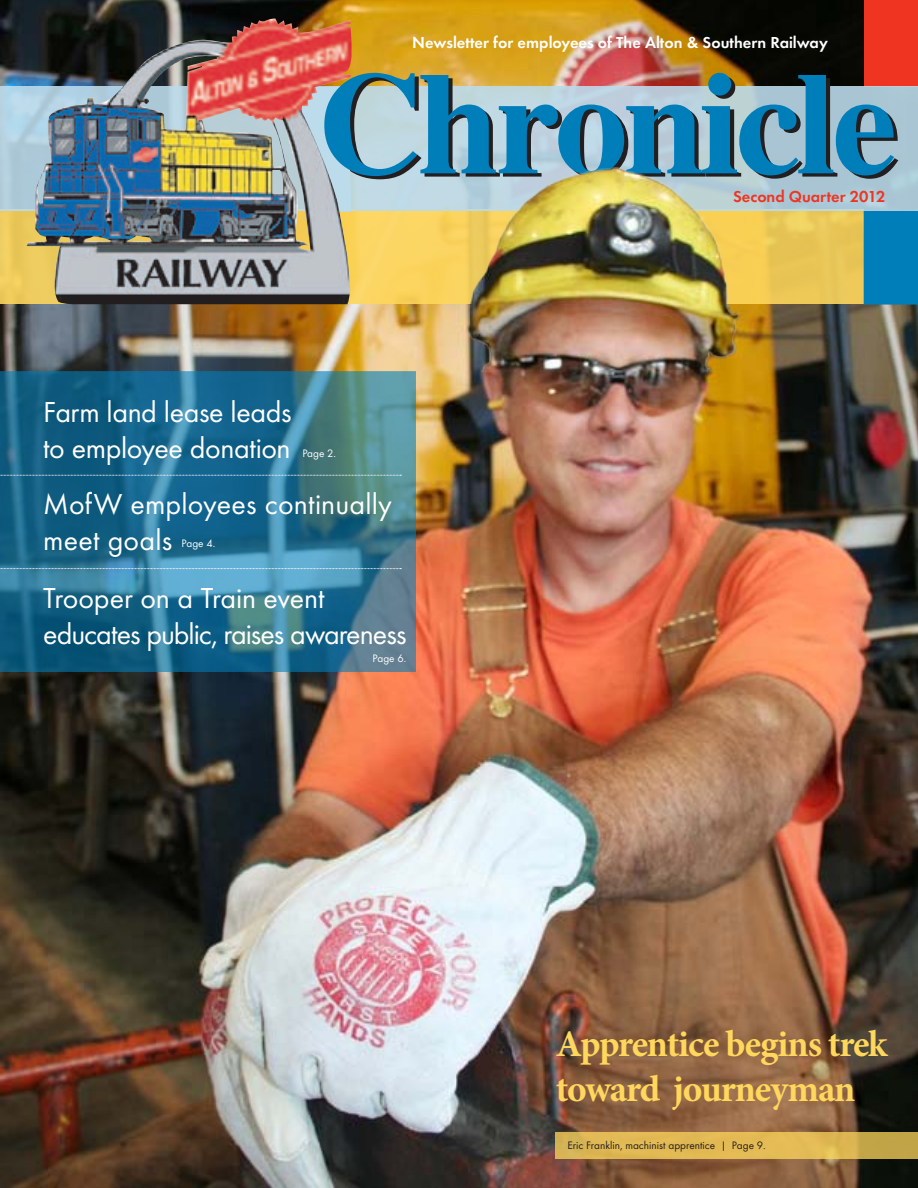
<style>
.page{position:relative;width:918px;height:1188px;background:#fff}
.page>*{position:absolute;margin:0;border:0;box-sizing:border-box;transform-origin:0 0}
.t1{font:700 37.5px/45px "Minion Pro";letter-spacing:-.035em;color:#fed75c}
.t2{font:30px/36px "Function";letter-spacing:-.015em;color:#fff}
.t3{font:30px/36px "Function";letter-spacing:.005em;color:#fff}
.t4{font:700 16.5px "Function";color:#fff}
.t5{font:700 16.5px "Function";color:#ef3522}
.t6{font:11.25px "Function";color:#231f20}
.t7{font:11.25px "Function";color:#fff}
</style>
<div class="page">
<img style="left:0;top:0;width:918px;height:1188px">
<div style="left:864px;top:0;width:54px;height:87px;background:#ef3522"></div>
<svg style="left:0;top:372px;width:416px;height:300px;background:#2a718f"></svg>
<img style="left:27px;top:18px;width:325px;height:37px">
<svg style="left:556px;top:1132px;width:362px;height:26px;background:#dbb552"></svg>
<img style="left:0;top:55px;width:918px;height:317px">
<svg style="left:0;top:475px;width:401px;height:1px"></svg>
<svg style="left:0;top:568px;width:401px;height:1px"></svg>
<p class="t4" style="left:412px;top:32px;width:417px">Newsletter for employees of The Alton &amp; Southern Railway</p>
<p class="t2" style="left:43px;top:394px;width:250px">Farm land lease leads to employee donation</p>
<p class="t3" style="left:43px;top:486px;width:350px">MofW employees continually meet goals</p>
<p class="t7" style="left:302px;top:447px;width:35px">Page 2.</p>
<p class="t7" style="left:182px;top:537px;width:35px">Page 4.</p>
<p class="t2" style="left:43px;top:580px;width:365px">Trooper on a Train event educates public, raises awareness</p>
<p class="t7" style="left:373px;top:652px;width:35px">Page 6.</p>
<p class="t5" style="left:733px;top:187px;width:154px">Second Quarter 2012</p>
<p class="t1" style="left:556px;top:1021px;width:333px">Apprentice begins trek toward journeyman</p>
<p class="t6" style="left:567px;top:1139px;width:200px">Eric Franklin, machinist apprentice | Page 9.</p>
</div>
